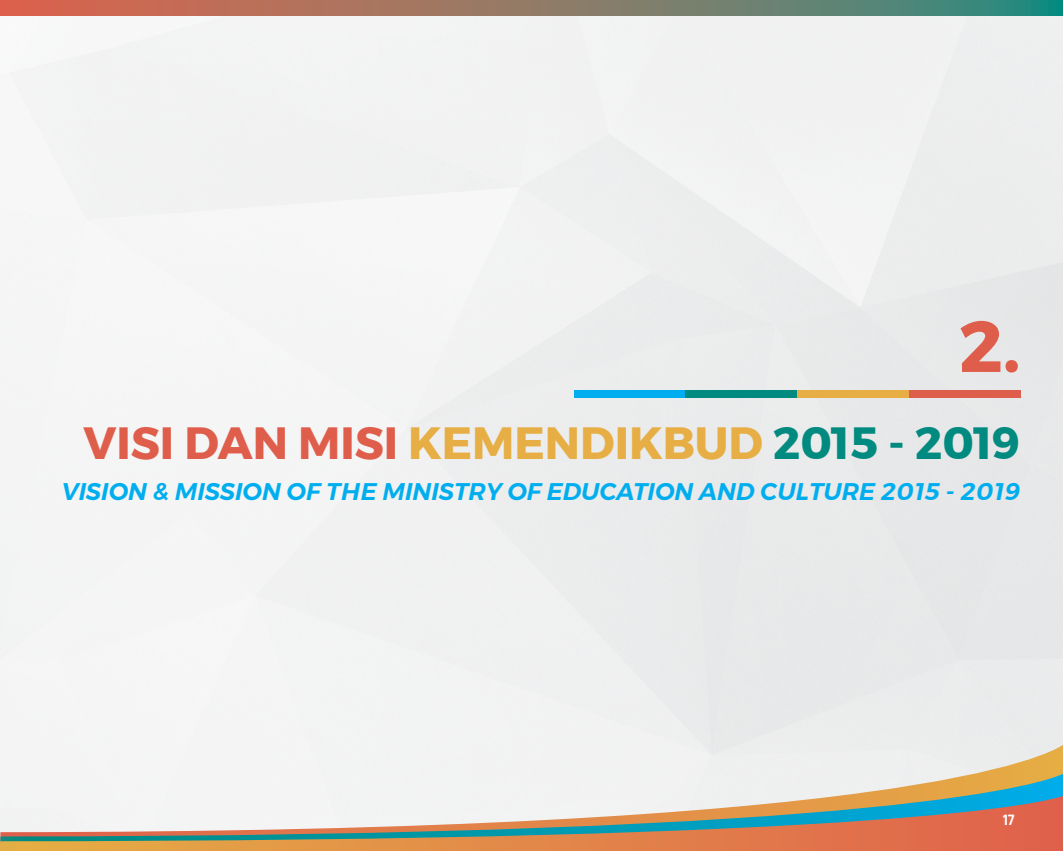
<style>
.page{position:relative;width:1063px;height:851px;background:#fff}
.page>*{position:absolute;margin:0;border:0;box-sizing:border-box;transform-origin:0 0}
.t1{font:700 72px "Montserrat";color:#df5e4b}
.t2{font:700 45px "Montserrat";color:#df5e4b}
.t3{font:italic 600 24px "Montserrat";color:#00aeef}
.t4{font:15px "D DIN Bold";color:#fff}
.s1{color:#e6ae44}
.s2{color:#018a80}
</style>
<div class="page">
<img style="left:0;top:16px;width:1062px;height:728px">
<svg style="left:0;top:0;width:1063px;height:16px;background:#8b7966"></svg>
<div style="left:0;top:744px;width:1063px;height:29px;background:#f2f2f3"></div>
<svg style="left:0;top:773px;width:1063px;height:22px"></svg>
<svg style="left:0;top:795px;width:1063px;height:47px"></svg>
<svg style="left:0;top:842px;width:1063px;height:8px;background:#e28748"></svg>
<div style="left:574px;top:390px;width:111px;height:7px;background:#00aeef"></div>
<div style="left:685px;top:390px;width:112px;height:7px;background:#018a80"></div>
<div style="left:797px;top:390px;width:112px;height:7px;background:#e6ae44"></div>
<div style="left:909px;top:390px;width:111px;height:7px;background:#df5e4b"></div>
<h1 class="t1" style="left:959px;top:288px;width:63px">2.</h1>
<h2 class="t2" style="left:84px;top:406px;width:938px">VISI DAN MISI <span class="s1">KEMENDIKBUD</span> <span class="s2">2015 - 2019</span></h2>
<p class="t3" style="left:62px;top:472px;width:960px">VISION &amp; MISSION OF THE MINISTRY OF EDUCATION AND CULTURE 2015 - 2019</p>
<p class="t4" style="left:1003px;top:811px;width:14px">17</p>
</div>
